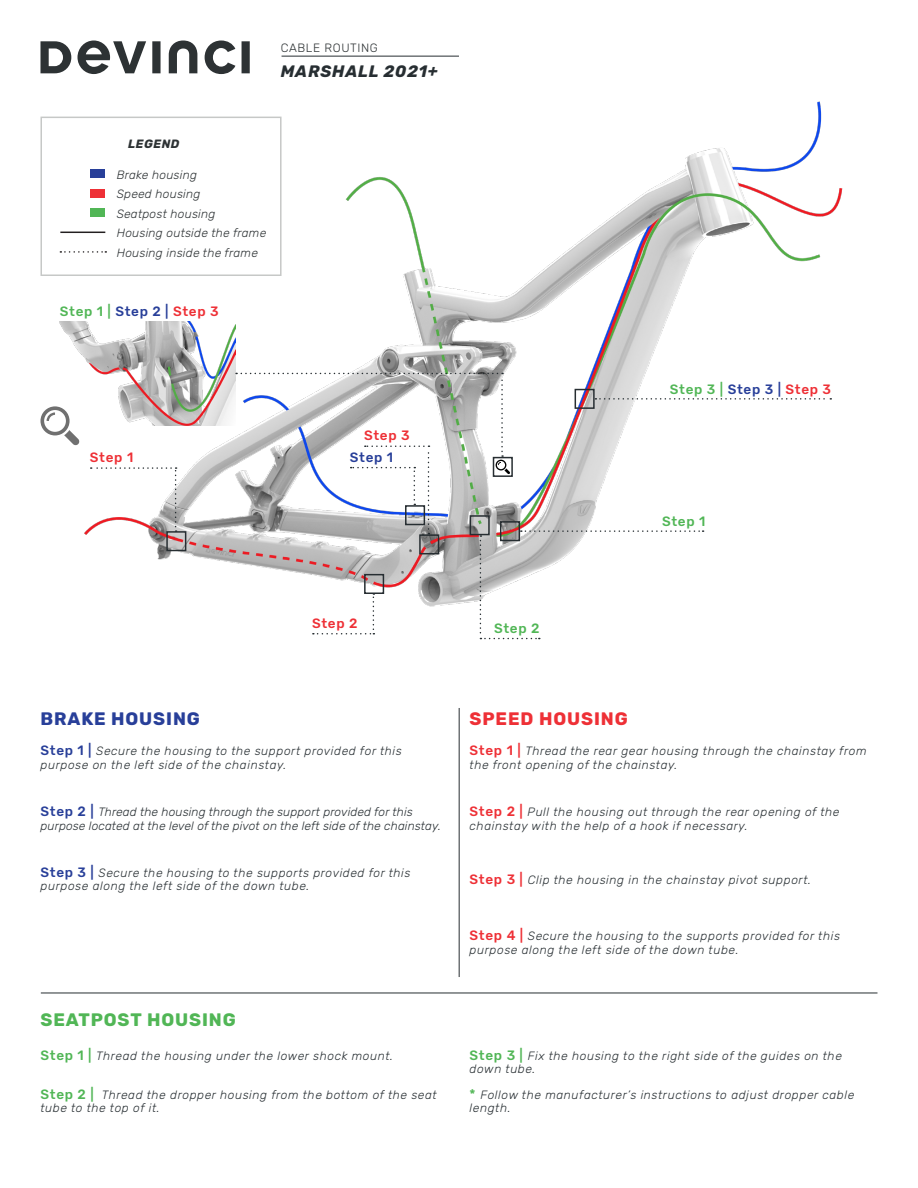
<style>
.page{position:relative;width:918px;height:1188px;background:#fff}
.page>*{position:absolute;margin:0;border:0;box-sizing:border-box;transform-origin:0 0}
.t1{font:700 18px "Rubik";letter-spacing:.05em;color:#51b656}
.t2{font:700 18px "Rubik";letter-spacing:.05em;color:#283f99}
.t3{font:700 18px "Rubik";letter-spacing:.05em;color:#ee3036}
.t4{font:italic 700 16.5px "Rubik";letter-spacing:.05em;color:#272e32}
.t5{font:500 13.5px "Rubik";letter-spacing:.05em;color:#51b656}
.t6{font:500 13.5px "Rubik";letter-spacing:.05em;color:#ee3036}
.t7{font:500 13.5px "Rubik";color:#283f99}
.t8{font:italic 300 12px/13.5px "Rubik";letter-spacing:.05em;color:#272e32}
.t9{font:italic 300 12px/13.5px "Rubik";letter-spacing:.01em;color:#272e32}
.t10{font:italic 300 12px "Rubik";letter-spacing:.02em;color:#2d3234}
.t11{font:300 12px "Rubik";letter-spacing:.05em;color:#2d3234}
.t12{font:italic 700 12px "Rubik";letter-spacing:.05em;color:#2d3234}
.s1{color:#283f99}
.s2{color:#ee3036}
.s3{font-weight:500;font-style:normal;font-size:13.5px;color:#283f99}
.s4{font-weight:500;font-style:normal;font-size:13.5px;color:#51b656}
.s5{font-weight:500;font-style:normal;font-size:13.5px;color:#ee3036}
</style>
<div class="page">
<img style="left:63px;top:101px;width:780px;height:539px">
<svg style="left:40px;top:40px;width:210px;height:34px"></svg>
<img style="left:60px;top:322px;width:175px;height:104px">
<div style="left:166px;top:531px;width:20px;height:20px;border:2px solid #272e32"></div>
<svg style="left:40px;top:406px;width:40px;height:40px"></svg>
<svg style="left:91px;top:467px;width:86px;height:65px"></svg>
<svg style="left:236px;top:373px;width:595px;height:266px"></svg>
<hr style="left:41px;top:993px;width:836px;height:1px;background:#272e32">
<hr style="left:459px;top:708px;width:1px;height:269px;background:#272e32">
<hr style="left:282px;top:56px;width:177px;height:1px;background:#272e32">
<div style="left:40px;top:117px;width:242px;height:159px;border:2px solid #c6c8c7"></div>
<div style="left:90px;top:169px;width:15px;height:9px;background:#283f99"></div>
<div style="left:90px;top:189px;width:15px;height:8px;background:#ee3036"></div>
<div style="left:90px;top:208px;width:15px;height:9px;background:#51b656"></div>
<hr style="left:60px;top:232px;width:45px;height:1px;background:#231f20">
<svg style="left:60px;top:251px;width:46px;height:2px"></svg>
<p class="t11" style="left:281px;top:41px;width:99px">CABLE ROUTING</p>
<p class="t4" style="left:281px;top:62px;width:159px">MARSHALL 2021+</p>
<p class="t12" style="left:128px;top:137px;width:53px">LEGEND</p>
<p class="t10" style="left:117px;top:168px;width:82px">Brake housing</p>
<p class="t10" style="left:117px;top:187px;width:85px">Speed housing</p>
<p class="t10" style="left:117px;top:207px;width:100px">Seatpost housing</p>
<p class="t10" style="left:117px;top:227px;width:151px">Housing outside the frame</p>
<p class="t10" style="left:117px;top:246px;width:143px">Housing inside the frame</p>
<p class="t5" style="left:60px;top:304px;width:160px">Step 1 | <span class="s1">Step 2 |</span> <span class="s2">Step 3</span></p>
<p class="t6" style="left:90px;top:449px;width:45px">Step 1</p>
<p class="t6" style="left:364px;top:428px;width:47px">Step 3</p>
<p class="t7" style="left:350px;top:449px;width:45px">Step 1</p>
<p class="t5" style="left:670px;top:382px;width:163px">Step 3 | <span class="s1">Step 3 |</span> <span class="s2">Step 3</span></p>
<p class="t5" style="left:662px;top:513px;width:45px">Step 1</p>
<p class="t6" style="left:312px;top:615px;width:47px">Step 2</p>
<p class="t5" style="left:494px;top:620px;width:47px">Step 2</p>
<p class="t2" style="left:40px;top:708px;width:161px">BRAKE HOUSING</p>
<p class="t8" style="left:40px;top:745px;width:363px"><span class="s3">Step 1 |</span> Secure the housing to the support provided for this purpose on the left side of the chainstay.</p>
<p class="t9" style="left:40px;top:806px;width:402px"><span class="s3">Step 2 |</span> Thread the housing through the support provided for this purpose located at the level of the pivot on the left side of the chainstay.</p>
<p class="t8" style="left:40px;top:866px;width:372px"><span class="s3">Step 3 |</span> Secure the housing to the supports provided for this purpose along the left side of the down tube.</p>
<p class="t1" style="left:40px;top:1009px;width:197px">SEATPOST HOUSING</p>
<p class="t8" style="left:40px;top:1049px;width:354px"><span class="s4">Step 1 |</span> Thread the housing under the lower shock mount.</p>
<p class="t8" style="left:40px;top:1088px;width:398px"><span class="s4">Step 2 |</span> Thread the dropper housing from the bottom of the seat tube to the top of it.</p>
<p class="t3" style="left:470px;top:708px;width:160px">SPEED HOUSING</p>
<p class="t8" style="left:470px;top:745px;width:398px"><span class="s5">Step 1 |</span> Thread the rear gear housing through the chainstay from the front opening of the chainstay.</p>
<p class="t8" style="left:470px;top:806px;width:371px"><span class="s5">Step 2 |</span> Pull the housing out through the rear opening of the chainstay with the help of a hook if necessary.</p>
<p class="t8" style="left:470px;top:873px;width:343px"><span class="s5">Step 3 |</span> Clip the housing in the chainstay pivot support.</p>
<p class="t8" style="left:470px;top:930px;width:372px"><span class="s5">Step 4 |</span> Secure the housing to the supports provided for this purpose along the left side of the down tube.</p>
<p class="t8" style="left:470px;top:1049px;width:374px"><span class="s4">Step 3 |</span> Fix the housing to the right side of the guides on the down tube.</p>
<p class="t8" style="left:470px;top:1088px;width:386px"><span class="s4">*</span> Follow the manufacturer’s instructions to adjust dropper cable length.</p>
</div>
